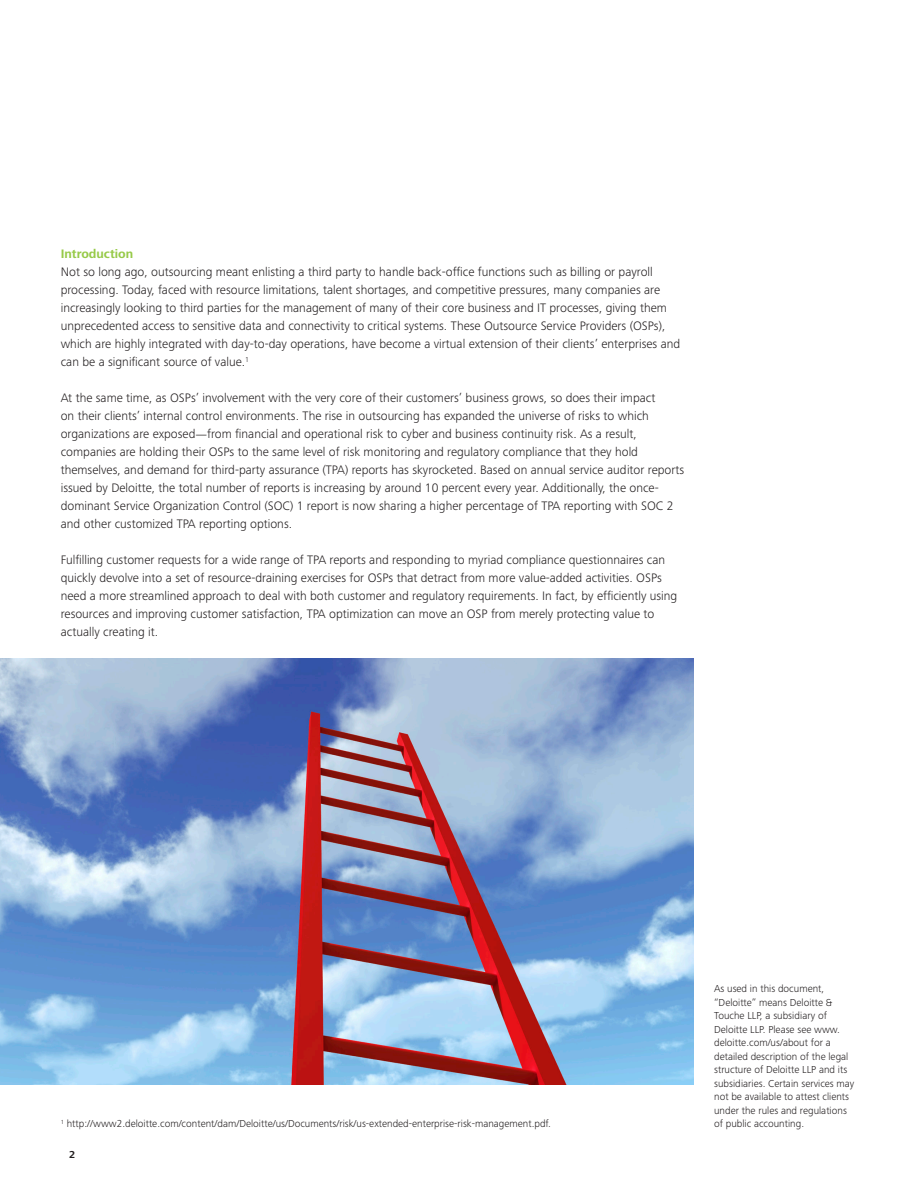
<style>
.page{position:relative;width:918px;height:1188px;background:#fff}
.page>*{position:absolute;margin:0;border:0;box-sizing:border-box;transform-origin:0 0}
.Body_copy__8_5_12pt{font:300 12.75px/18px "Frutiger Next Pro";color:#231f20}
.Body_copy__8_5_12pt-2{font:700 12.75px "Frutiger Next Pro";color:#97ca49}
.Subhead_styles_D_Sub{font:300 10.5px/13.5px "Frutiger Next Pro";color:#231f20}
.Caption_styles_Capti{font:700 10.5px "Frutiger Next Pro";color:#231f20}
.s1{font-family:"Minion Pro";font-weight:400}
</style>
<div class="page">
<img style="left:0;top:658px;width:694px;height:427px">
<p class="Body_copy__8_5_12pt-2" style="left:61px;top:246px;width:74px">Introduction</p>
<p class="Body_copy__8_5_12pt" style="left:61px;top:263px;width:621px">Not so long ago, outsourcing meant enlisting a third party to handle back-office functions such as billing or payroll processing. Today, faced with resource limitations, talent shortages, and competitive pressures, many companies are increasingly looking to third parties for the management of many of their core business and IT processes, giving them unprecedented access to sensitive data and connectivity to critical systems. These Outsource Service Providers (OSPs), which are highly integrated with day-to-day operations, have become a virtual extension of their clients’ enterprises and can be a significant source of value.<sup>1</sup></p>
<p class="Body_copy__8_5_12pt" style="left:61px;top:389px;width:625px">At the same time, as OSPs’ involvement with the very core of their customers’ business grows, so does their impact<br>on their clients’ internal control environments. The rise in outsourcing has expanded the universe of risks to which organizations are exposed<span class="s1">—</span>from financial and operational risk to cyber and business continuity risk. As a result, companies are holding their OSPs to the same level of risk monitoring and regulatory compliance that they hold themselves, and demand for third-party assurance (TPA) reports has skyrocketed. Based on annual service auditor reports issued by Deloitte, the total number of reports is increasing by around 10 percent every year. Additionally, the once&shy;dominant Service Organization Control (SOC) 1 report is now sharing a higher percentage of TPA reporting with SOC 2 and other customized TPA reporting options.</p>
<p class="Body_copy__8_5_12pt" style="left:61px;top:551px;width:618px">Fulfilling customer requests for a wide range of TPA reports and responding to myriad compliance questionnaires can quickly devolve into a set of resource-draining exercises for OSPs that detract from more value-added activities. OSPs need a more streamlined approach to deal with both customer and regulatory requirements. In fact, by efficiently using resources and improving customer satisfaction, TPA optimization can move an OSP from merely protecting value to actually creating it.</p>
<p class="Subhead_styles_D_Sub" style="left:61px;top:1117px;width:492px"><sup>1</sup> http://www2.deloitte.com/content/dam/Deloitte/us/Documents/risk/us-extended-enterprise-risk-management.pdf.</p>
<p class="Caption_styles_Capti" style="left:69px;top:1148px;width:8px">2</p>
<p class="Subhead_styles_D_Sub" style="left:714px;top:982px;width:142px">As used in this document, “Deloitte” means Deloitte &amp;<br>Touche LLP, a subsidiary of<br>Deloitte LLP. Please see www. deloitte.com/us/about for a detailed description of the legal structure of Deloitte LLP and its subsidiaries. Certain services may not be available to attest clients under the rules and regulations of public accounting.</p>
</div>
